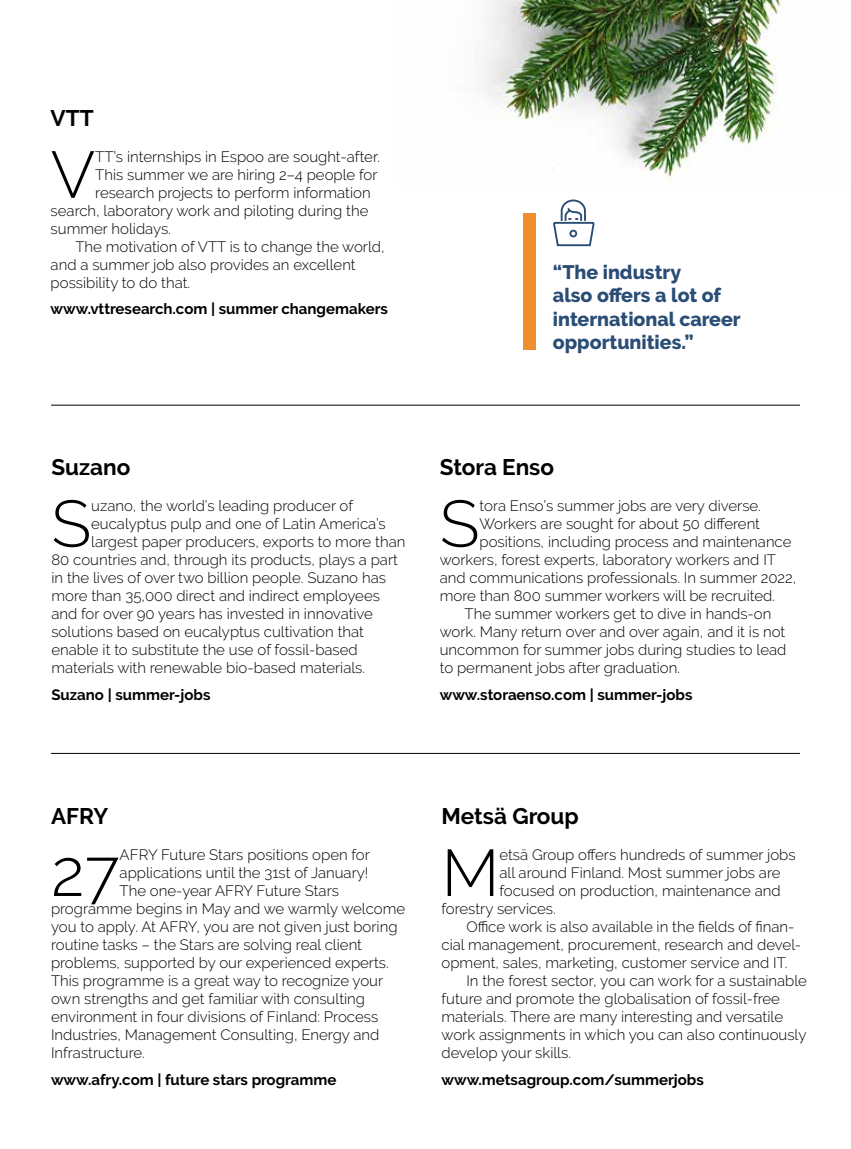
<style>
.page{position:relative;width:851px;height:1149px;background:#fff}
.page>*{position:absolute;margin:0;border:0;box-sizing:border-box;transform-origin:0 0}
.t1{font:300 65.7px "Raleway";color:#000}
.t2{font:700 22.5px "Raleway";color:#000}
.t3{font:800 19.5px/23.4px "Raleway";color:#294d75}
.t4{font:300 15px "Raleway";color:#000}
.t5{font:700 15px "Raleway";color:#000}
</style>
<div class="page">
<img style="left:484px;top:0;width:299px;height:180px">
<div style="left:523px;top:213px;width:13px;height:136px;background:#f08d2d"></div>
<svg style="left:553px;top:199px;width:42px;height:48px"></svg>
<hr style="left:51px;top:753px;width:748px;height:1px;background:#000">
<hr style="left:51px;top:405px;width:748px;height:1px;background:#000">
<h2 class="t2" style="left:51px;top:105px;width:45px">VTT</h2>
<h1 class="t1" style="left:51px;top:136px;width:46px">V</h1>
<p class="t4" style="left:95px;top:148px;width:286px">TT’s internships in Espoo are sought-after.</p>
<p class="t4" style="left:95px;top:166px;width:284px">This summer we are hiring 2–4 people for</p>
<p class="t4" style="left:95px;top:184px;width:277px">research projects to perform information</p>
<p class="t4" style="left:51px;top:202px;width:319px">search, laboratory work and piloting during the</p>
<p class="t4" style="left:51px;top:220px;width:122px">summer holidays.</p>
<p class="t4" style="left:75px;top:238px;width:311px">The motivation of VTT is to change the world,</p>
<p class="t4" style="left:51px;top:256px;width:306px">and a summer job also provides an excellent</p>
<p class="t4" style="left:51px;top:274px;width:141px">possibility to do that.</p>
<p class="t5" style="left:51px;top:300px;width:339px">www.vttresearch.com | summer changemakers</p>
<h3 class="t3" style="left:553px;top:260px;width:189px">“The industry<br>also offers a lot of international career opportunities.”</h3>
<h2 class="t2" style="left:51px;top:454px;width:80px">Suzano</h2>
<h1 class="t1" style="left:51px;top:485px;width:41px">S</h1>
<p class="t4" style="left:91px;top:496px;width:263px">uzano, the world’s leading producer of</p>
<p class="t4" style="left:91px;top:514px;width:296px">eucalyptus pulp and one of Latin America’s</p>
<p class="t4" style="left:91px;top:532px;width:315px">largest paper producers, exports to more than</p>
<p class="t4" style="left:51px;top:550px;width:348px">80 countries and, through its products, plays a part</p>
<p class="t4" style="left:51px;top:568px;width:336px">in the lives of over two billion people. Suzano has</p>
<p class="t4" style="left:51px;top:586px;width:330px">more than 35,000 direct and indirect employees</p>
<p class="t4" style="left:51px;top:604px;width:323px">and for over 90 years has invested in innovative</p>
<p class="t4" style="left:51px;top:622px;width:314px">solutions based on eucalyptus cultivation that</p>
<p class="t4" style="left:51px;top:640px;width:308px">enable it to substitute the use of fossil-based</p>
<p class="t4" style="left:51px;top:658px;width:315px">materials with renewable bio-based materials.</p>
<p class="t5" style="left:51px;top:685px;width:160px">Suzano | summer-jobs</p>
<h2 class="t2" style="left:439px;top:454px;width:116px">Stora Enso</h2>
<h1 class="t1" style="left:439px;top:485px;width:41px">S</h1>
<p class="t4" style="left:479px;top:496px;width:283px">tora Enso’s summer jobs are very diverse.</p>
<p class="t4" style="left:479px;top:514px;width:282px">Workers are sought for about 50 different</p>
<p class="t4" style="left:479px;top:532px;width:313px">positions, including process and maintenance</p>
<p class="t4" style="left:439px;top:550px;width:338px">workers, forest experts, laboratory workers and IT</p>
<p class="t4" style="left:439px;top:568px;width:358px">and communications professionals. In summer 2022,</p>
<p class="t4" style="left:439px;top:586px;width:337px">more than 800 summer workers will be recruited.</p>
<p class="t4" style="left:464px;top:604px;width:308px">The summer workers get to dive in hands-on</p>
<p class="t4" style="left:439px;top:622px;width:347px">work. Many return over and over again, and it is not</p>
<p class="t4" style="left:439px;top:640px;width:348px">uncommon for summer jobs during studies to lead</p>
<p class="t4" style="left:439px;top:658px;width:242px">to permanent jobs after graduation.</p>
<p class="t5" style="left:439px;top:685px;width:254px">www.storaenso.com | summer-jobs</p>
<h2 class="t2" style="left:51px;top:802px;width:59px">AFRY</h2>
<h1 class="t1" style="left:51px;top:834px;width:70px">27</h1>
<p class="t4" style="left:120px;top:845px;width:252px">AFRY Future Stars positions open for</p>
<p class="t4" style="left:120px;top:863px;width:250px">applications until the 31st of January!</p>
<p class="t4" style="left:120px;top:881px;width:221px">The one-year AFRY Future Stars</p>
<p class="t4" style="left:51px;top:899px;width:356px">programme begins in May and we warmly welcome</p>
<p class="t4" style="left:51px;top:917px;width:348px">you to apply. At AFRY, you are not given just boring</p>
<p class="t4" style="left:51px;top:935px;width:312px">routine tasks – the Stars are solving real client</p>
<p class="t4" style="left:51px;top:953px;width:339px">problems, supported by our experienced experts.</p>
<p class="t4" style="left:51px;top:971px;width:333px">This programme is a great way to recognize your</p>
<p class="t4" style="left:51px;top:989px;width:315px">own strengths and get familiar with consulting</p>
<p class="t4" style="left:51px;top:1007px;width:328px">environment in four divisions of Finland: Process</p>
<p class="t4" style="left:51px;top:1025px;width:330px">Industries, Management Consulting, Energy and</p>
<p class="t4" style="left:51px;top:1043px;width:95px">Infrastructure.</p>
<p class="t5" style="left:51px;top:1070px;width:287px">www.afry.com | future stars programme</p>
<h2 class="t2" style="left:441px;top:802px;width:139px">Metsä Group</h2>
<h1 class="t1" style="left:441px;top:834px;width:59px">M</h1>
<p class="t4" style="left:499px;top:845px;width:298px">etsä Group offers hundreds of summer jobs</p>
<p class="t4" style="left:499px;top:863px;width:282px">all around Finland. Most summer jobs are</p>
<p class="t4" style="left:499px;top:881px;width:283px">focused on production, maintenance and</p>
<p class="t4" style="left:441px;top:899px;width:116px">forestry services.</p>
<p class="t4" style="left:466px;top:917px;width:329px">Office work is also available in the fields of finan-</p>
<p class="t4" style="left:441px;top:935px;width:361px">cial management, procurement, research and devel-</p>
<p class="t4" style="left:441px;top:953px;width:347px">opment, sales, marketing, customer service and IT.</p>
<p class="t4" style="left:466px;top:971px;width:342px">In the forest sector, you can work for a sustainable</p>
<p class="t4" style="left:441px;top:989px;width:340px">future and promote the globalisation of fossil-free</p>
<p class="t4" style="left:441px;top:1007px;width:343px">materials. There are many interesting and versatile</p>
<p class="t4" style="left:441px;top:1025px;width:366px">work assignments in which you can also continuously</p>
<p class="t4" style="left:441px;top:1043px;width:131px">develop your skills.</p>
<p class="t5" style="left:441px;top:1070px;width:264px">www.metsagroup.com/summerjobs</p>
</div>
